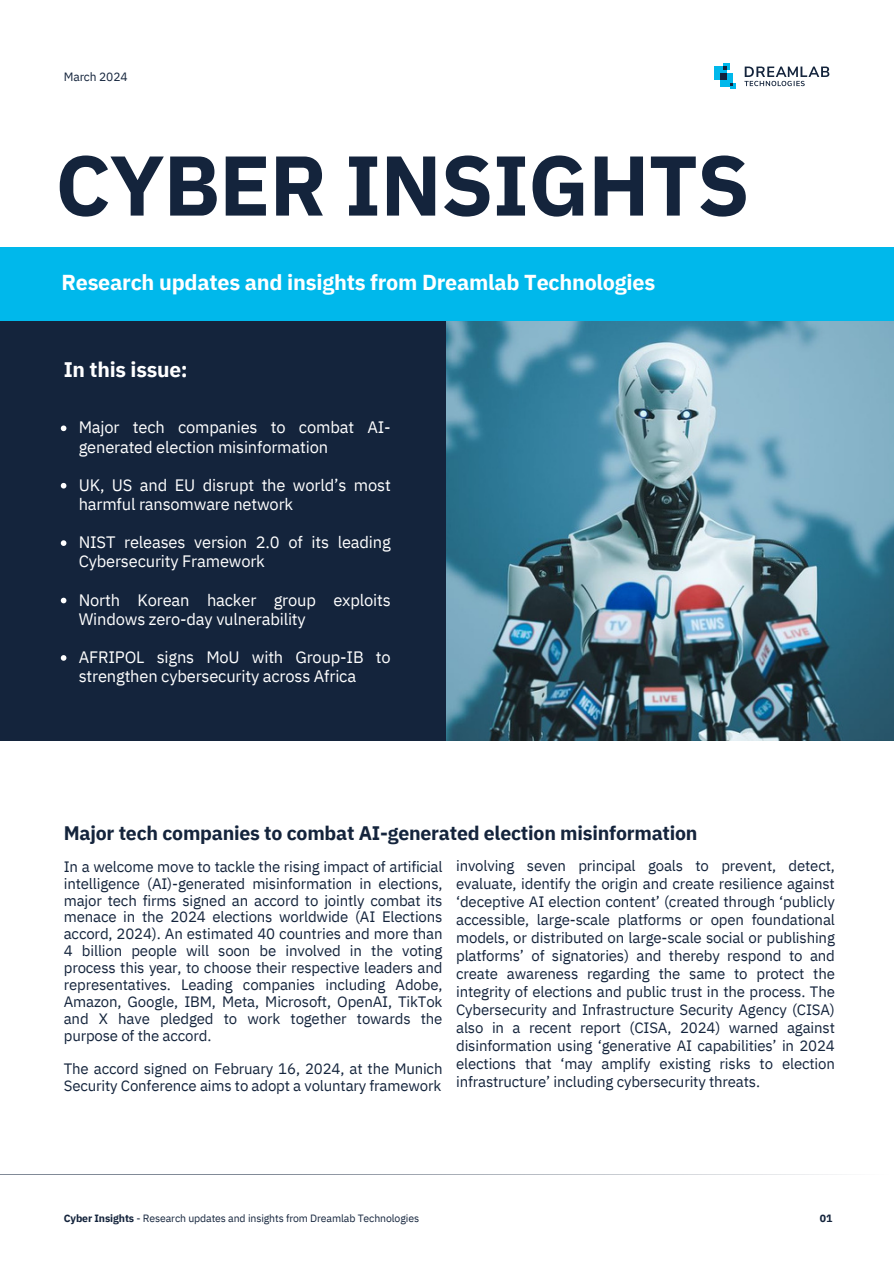
<style>
.page{position:relative;width:894px;height:1264px;background:#fff}
.page>*{position:absolute;margin:0;border:0;box-sizing:border-box;transform-origin:0 0}
.t1{font:700 84.6px "IBM Plex Sans Thai";letter-spacing:-.01em;color:#14243c}
.t2{font:700 21.6px "IBM Plex Sans";letter-spacing:-.01em;color:#fff}
.t3{font:700 21px "IBM Plex Sans";letter-spacing:-.01em;color:#fff}
.t4{font:700 19.5px "IBM Plex Sans";letter-spacing:-.01em;color:#14243c}
.t5{font:16.5px/19.2px "IBM Plex Sans";letter-spacing:-.01em;color:#fff}
.t6{font:15px/18px "IBM Plex Sans";letter-spacing:-.01em;color:#14243c;text-align:justify}
.t7{font:12px "IBM Plex Sans";letter-spacing:-.01em;color:#14243c}
.t8{font:10.5px "IBM Plex Sans";letter-spacing:-.01em;color:#14243c}
.t9{font:700 10.5px "IBM Plex Sans";color:#14243c}
.s1{font-weight:700}
</style>
<div class="page">
<div style="left:0;top:306px;width:477px;height:434px;background:#14243c"></div>
<svg style="left:744px;top:67px;width:85px;height:19px"></svg>
<div style="left:713px;top:67px;width:13px;height:13px;background:#00b8eb"></div>
<div style="left:720px;top:73px;width:12px;height:13px;background:#00b8eb"></div>
<svg style="left:723px;top:63px;width:6px;height:7px"></svg>
<div style="left:720px;top:73px;width:6px;height:7px;background:#14243c"></div>
<svg style="left:730px;top:83px;width:5px;height:6px"></svg>
<img style="left:446px;top:321px;width:447px;height:420px">
<div style="left:0;top:247px;width:893px;height:74px;background:#00b8eb"></div>
<svg style="left:61px;top:425px;width:5px;height:6px"></svg>
<svg style="left:61px;top:483px;width:5px;height:5px"></svg>
<svg style="left:61px;top:540px;width:5px;height:6px"></svg>
<svg style="left:61px;top:597px;width:5px;height:6px"></svg>
<svg style="left:61px;top:655px;width:5px;height:5px"></svg>
<h1 class="t7" style="left:64px;top:68px;width:65px">March 2024</h1>
<h3 class="t1" style="left:55px;top:137px;width:695px">CYBER INSIGHTS</h3>
<p class="t2" style="left:61px;top:268px;width:595px">Research updates and insights from Dreamlab Technologies</p>
<h3 class="t3" style="left:64px;top:355px;width:125px">In this issue:</h3>
<p class="t5" style="left:79px;top:417px;width:313px">Major tech companies to combat AI&shy;generated election misinformation</p>
<p class="t5" style="left:79px;top:475px;width:313px">UK, US and EU disrupt the world’s most harmful ransomware network</p>
<p class="t5" style="left:79px;top:532px;width:313px">NIST releases version 2.0 of its leading<br>Cybersecurity Framework</p>
<p class="t5" style="left:79px;top:590px;width:313px">North Korean hacker group exploits<br>Windows zero-day vulnerability</p>
<p class="t5" style="left:79px;top:647px;width:313px">AFRIPOL signs MoU with Group-IB to strengthen cybersecurity across Africa</p>
<h3 class="t4" style="left:64px;top:820px;width:635px">Major tech companies to combat AI-generated election misinformation</h3>
<p class="t6" style="left:64px;top:857px;width:380px;line-height:16.8px">In a welcome move to tackle the rising impact of artificial intelligence (AI)-generated misinformation in elections, major tech firms signed an accord to jointly combat its menace in the 2024 elections worldwide (AI Elections accord, 2024). An estimated 40 countries and more than 4 billion people will soon be involved in the voting process this year, to choose their respective leaders and representatives. Leading companies including Adobe, Amazon, Google, IBM, Meta, Microsoft, OpenAI, TikTok and X have pledged to work together towards the purpose of the accord.</p>
<p class="t6" style="left:64px;top:1060px;width:380px;line-height:16.8px">The accord signed on February 16, 2024, at the Munich<br>Security Conference aims to adopt a voluntary framework</p>
<h2 class="t6" style="left:456px;top:856px;width:380px">involving seven principal goals to prevent, detect, evaluate, identify the origin and create resilience against ‘deceptive AI election content’ (created through ‘publicly accessible, large-scale platforms or open foundational models, or distributed on large-scale social or publishing platforms’ of signatories) and thereby respond to and create awareness regarding the same to protect the integrity of elections and public trust in the process. The Cybersecurity and Infrastructure Security Agency (CISA) also in a recent report (CISA, 2024) warned against disinformation using ‘generative AI capabilities’ in 2024 elections that ‘may amplify existing risks to election infrastructure’ including cybersecurity threats.</h2>
<h2 class="t8" style="left:64px;top:1210px;width:357px"><span class="s1">Cyber Insights</span> - Research updates and insights from Dreamlab Technologies</h2>
<h2 class="t9" style="left:819px;top:1210px;width:14px">01</h2>
</div>
